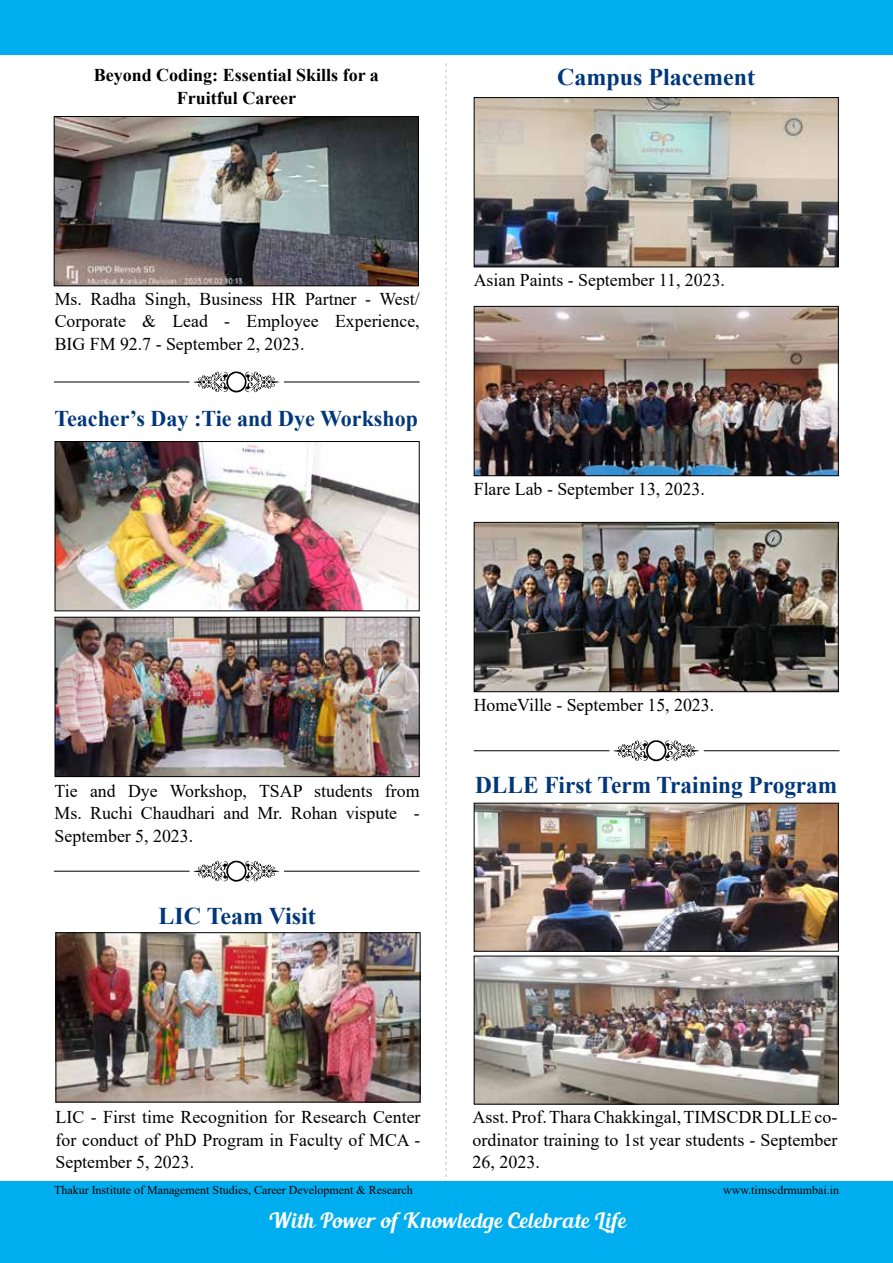
<style>
.page{position:relative;width:893px;height:1263px;background:#fff}
.page>*{position:absolute;margin:0;border:0;box-sizing:border-box;transform-origin:0 0}
.t1{font:700 24px "Times New Roman";color:#00377b}
.t2{font:700 22.5px "Times New Roman";color:#00377b}
.t3{font:21px "Blenda Script";letter-spacing:.025em;color:#fff}
.t4{font:18px/22.5px "Times New Roman";color:#000;text-align:justify}
.t5{font:700 18px/22.5px "Times New Roman";color:#000;text-align:center}
.t6{font:12px "Times New Roman";color:#000}
</style>
<div class="page">
<div style="left:0;top:1182px;width:893px;height:81px;background:#00aeef"></div>
<div style="left:0;top:0;width:893px;height:54px;background:#00aeef"></div>
<svg style="left:446px;top:63px;width:1px;height:1114px"></svg>
<img style="left:57px;top:619px;width:361px;height:156px">
<div style="left:55px;top:617px;width:365px;height:160px;border:1px solid #000"></div>
<img style="left:57px;top:443px;width:361px;height:166px">
<div style="left:55px;top:441px;width:365px;height:170px;border:1px solid #000"></div>
<img style="left:56px;top:118px;width:361px;height:166px">
<div style="left:54px;top:116px;width:365px;height:170px;border:1px solid #000"></div>
<img style="left:58px;top:934px;width:360px;height:166px">
<div style="left:56px;top:932px;width:364px;height:170px;border:1px solid #000"></div>
<svg style="left:194px;top:372px;width:85px;height:20px"></svg>
<hr style="left:54px;top:382px;width:136px;height:1px;background:#000">
<hr style="left:284px;top:382px;width:136px;height:1px;background:#000">
<svg style="left:613px;top:740px;width:86px;height:21px"></svg>
<hr style="left:474px;top:750px;width:135px;height:1px;background:#000">
<hr style="left:704px;top:750px;width:135px;height:1px;background:#000">
<svg style="left:194px;top:861px;width:85px;height:21px"></svg>
<hr style="left:54px;top:871px;width:136px;height:1px;background:#000">
<hr style="left:284px;top:871px;width:136px;height:1px;background:#000">
<img style="left:476px;top:805px;width:361px;height:144px">
<div style="left:474px;top:803px;width:365px;height:148px;border:1px solid #000"></div>
<img style="left:476px;top:958px;width:361px;height:144px">
<img style="left:476px;top:99px;width:361px;height:166px">
<div style="left:474px;top:97px;width:365px;height:170px;border:1px solid #000"></div>
<img style="left:476px;top:524px;width:361px;height:166px">
<div style="left:474px;top:522px;width:365px;height:170px;border:1px solid #000"></div>
<img style="left:476px;top:308px;width:361px;height:166px">
<div style="left:474px;top:306px;width:365px;height:170px;border:1px solid #000"></div>
<p class="t5" style="left:94px;top:63px;width:287px">Beyond Coding: Essential Skills for a<br>Fruitful Career</p>
<h1 class="t1" style="left:557px;top:60px;width:199px">Campus Placement</h1>
<p class="t4" style="left:55px;top:287px;width:366px">Ms. Radha Singh, Business HR Partner - West/ Corporate &amp; Lead - Employee Experience, BIG FM 92.7 - September 2, 2023.</p>
<p class="t2" style="left:54px;top:402px;width:365px">Teacher’s Day :Tie and Dye Workshop</p>
<p class="t4" style="left:474px;top:268px;width:253px">Asian Paints - September 11, 2023.</p>
<p class="t4" style="left:474px;top:477px;width:233px">Flare Lab - September 13, 2023.</p>
<p class="t4" style="left:55px;top:779px;width:366px">Tie and Dye Workshop, TSAP students from Ms. Ruchi Chaudhari and Mr. Rohan vispute - September 5, 2023.</p>
<h1 class="t1" style="left:158px;top:898px;width:159px">LIC Team Visit</h1>
<p class="t4" style="left:474px;top:693px;width:242px">HomeVille - September 15, 2023.</p>
<h1 class="t1" style="left:475px;top:768px;width:364px">DLLE First Term Training Program</h1>
<p class="t4" style="left:56px;top:1105px;width:367px">LIC - First time Recognition for Research Center for conduct of PhD Program in Faculty of MCA - September 5, 2023.</p>
<p class="t4" style="left:472px;top:1105px;width:366px">Asst. Prof. Thara Chakkingal, TIMSCDR DLLE co&shy;ordinator training to 1st year students - September 26, 2023.</p>
<p class="t6" style="left:54px;top:1181px;width:360px">Thakur Institute of Management Studies, Career Development &amp; Research</p>
<p class="t6" style="left:723px;top:1181px;width:117px">www.timscdrmumbai.in</p>
<p class="t3" style="left:268px;top:1207px;width:359px">With Power of Knowledge Celebrate Life</p>
</div>
